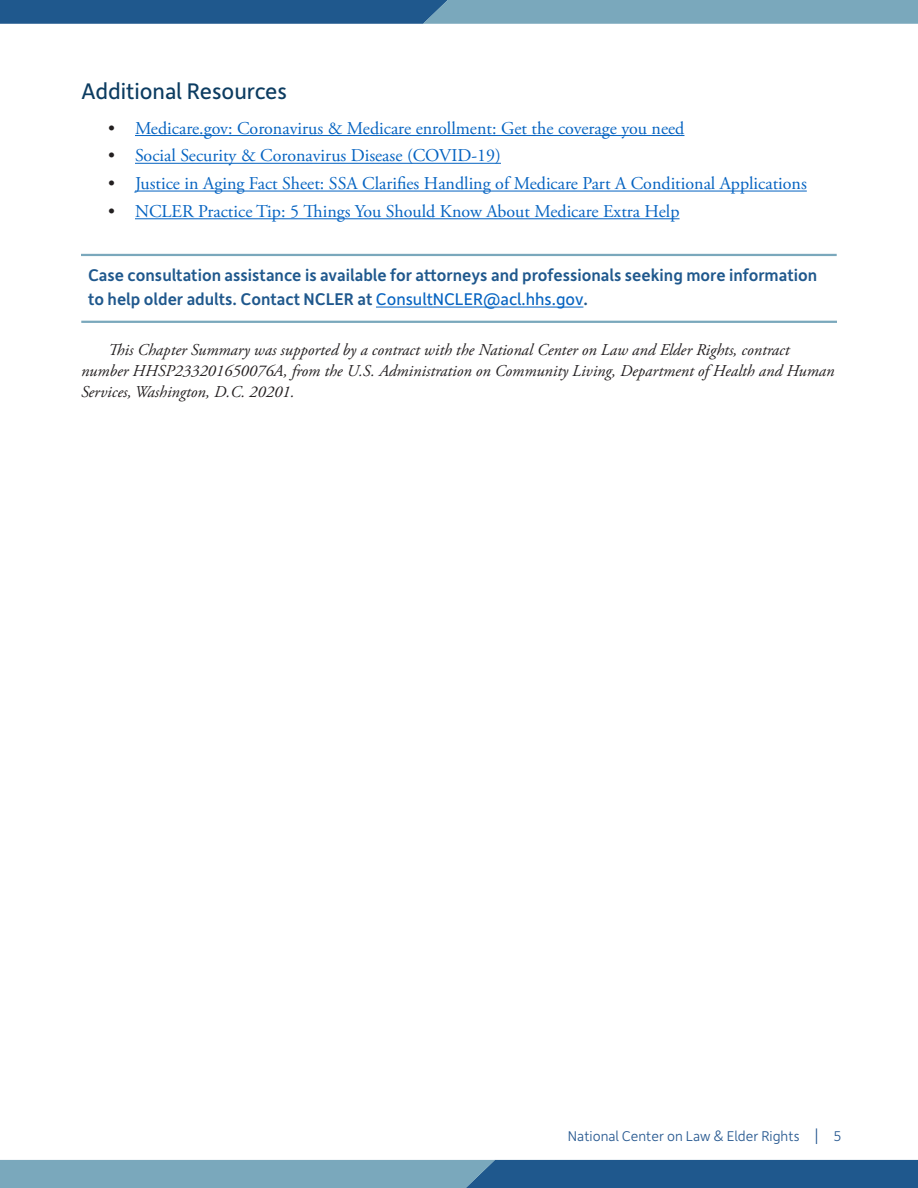
<style>
.page{position:relative;width:918px;height:1188px;background:#fff}
.page>*{position:absolute;margin:0;border:0;box-sizing:border-box;transform-origin:0 0}
.t1{font:24px "Depot New";color:#0c3c61}
.t2{font:18px "Adobe Garamond Pro";color:#0563c1}
.Body_Text{font:500 18px/24px "Depot New";color:#1f588d}
.Body_Text-2{font:italic 16.5px/21px "Adobe Garamond Pro";color:#231f20}
.t3{font:300 15px "Depot New";color:#265890}
.s1{color:#231f20}
.s2{font-weight:400;color:#0563c1}
.s3{font-size:18px}
</style>
<div class="page">
<svg style="left:0;top:1160px;width:918px;height:28px"></svg>
<svg style="left:0;top:0;width:918px;height:24px"></svg>
<hr style="left:135px;top:135px;width:549px;height:1px;background:#0563c1">
<hr style="left:135px;top:163px;width:366px;height:1px;background:#0563c1">
<hr style="left:135px;top:191px;width:672px;height:1px;background:#0563c1">
<hr style="left:135px;top:218px;width:545px;height:1px;background:#0563c1">
<hr style="left:376px;top:307px;width:207px;height:1px;background:#0563c1">
<hr style="left:81px;top:254px;width:756px;height:2px;background:#7aa8bc">
<hr style="left:81px;top:321px;width:756px;height:2px;background:#7aa8bc">
<p class="t1" style="left:81px;top:76px;width:208px">Additional Resources</p>
<p class="t2" style="left:108px;top:117px;width:578px"><span class="s1">•</span> Medicare.gov: Coronavirus &amp; Medicare enrollment: Get the coverage you need</p>
<p class="t2" style="left:108px;top:145px;width:394px"><span class="s1">•</span> Social Security &amp; Coronavirus Disease (COVID-19)</p>
<p class="t2" style="left:108px;top:173px;width:700px"><span class="s1">•</span> Justice in Aging Fact Sheet: SSA Clarifies Handling of Medicare Part A Conditional Applications</p>
<p class="t2" style="left:108px;top:200px;width:573px"><span class="s1">•</span> NCLER Practice Tip: 5 Things You Should Know About Medicare Extra Help</p>
<p class="Body_Text" style="left:88px;top:262px;width:731px">Case consultation assistance is available for attorneys and professionals seeking more information to help older adults. Contact NCLER at <span class="s2">ConsultNCLER@acl.hhs.gov</span>.</p>
<p class="Body_Text-2" style="left:81px;top:340px;width:755px;text-indent:27px">This Chapter Summary was supported by a contract with the National Center on Law and Elder Rights, contract number HHSP233201650076A, from the U.S. Administration on Community Living, Department of Health and Human<br>Services, Washington, D.C. 20201.</p>
<p class="t3" style="left:568px;top:1126px;width:275px">National Center on Law &amp; Elder Rights <span class="s3">|</span> 5</p>
</div>
